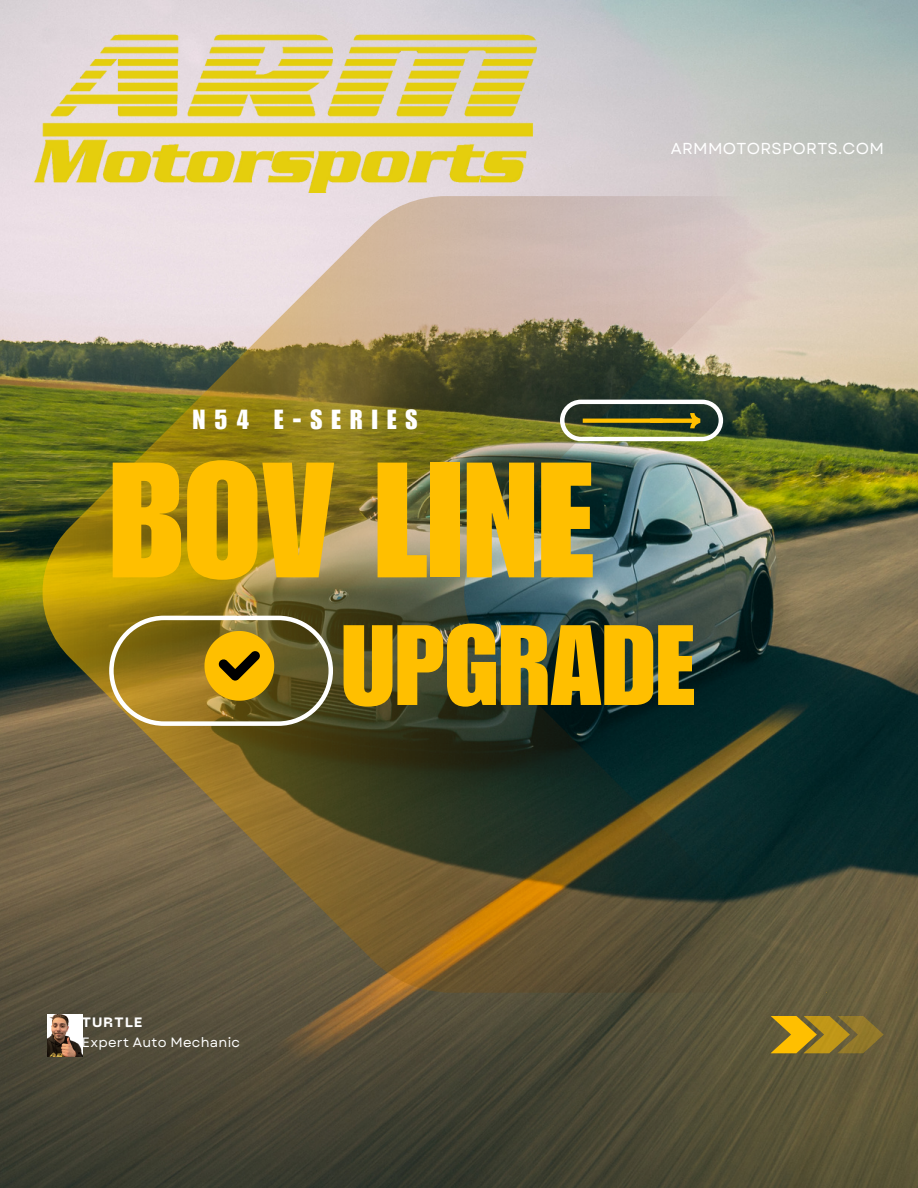
<style>
.page{position:relative;width:918px;height:1188px;background:#fff}
.page>*{position:absolute;margin:0;border:0;box-sizing:border-box;transform-origin:0 0}
.t1{font:160.65px "Impact LT Std";color:#ffbf00}
.t2{font:111.75px "Impact LT Std";color:#ffbf00}
.t3{font:26.85px "Impact LT Std";letter-spacing:.34em;color:#fff}
.t4{font:15.9px "Garet";letter-spacing:.02em;color:#fff}
.t5{font:13.5px "Garet";letter-spacing:.02em;color:#fff}
.t6{font:800 13.5px "PP Neue Machina";letter-spacing:.1em;color:#fff}
</style>
<div class="page">
<img style="left:0;top:0;width:918px;height:1188px">
<img style="left:38px;top:196px;width:788px;height:796px">
<svg style="left:109px;top:616px;width:224px;height:110px;background:#977f31"></svg>
<svg style="left:770px;top:1016px;width:114px;height:37px;background:#a68622"></svg>
<svg style="left:560px;top:400px;width:163px;height:41px"></svg>
<img style="left:34px;top:34px;width:502px;height:158px">
<img style="left:47px;top:1014px;width:35px;height:43px">
<p class="t4" style="left:671px;top:137px;width:215px">ARMMOTORSPORTS.COM</p>
<p class="t3" style="left:193px;top:410px;width:226px">N54 E-SERIES</p>
<p class="t1" style="left:109px;top:463px;width:487px">BOV LINE</p>
<p class="t2" style="left:341px;top:625px;width:355px">UPGRADE</p>
<p class="t6" style="left:82px;top:1017px;width:62px">TURTLE</p>
<p class="t5" style="left:82px;top:1033px;width:160px">Expert Auto Mechanic</p>
</div>
